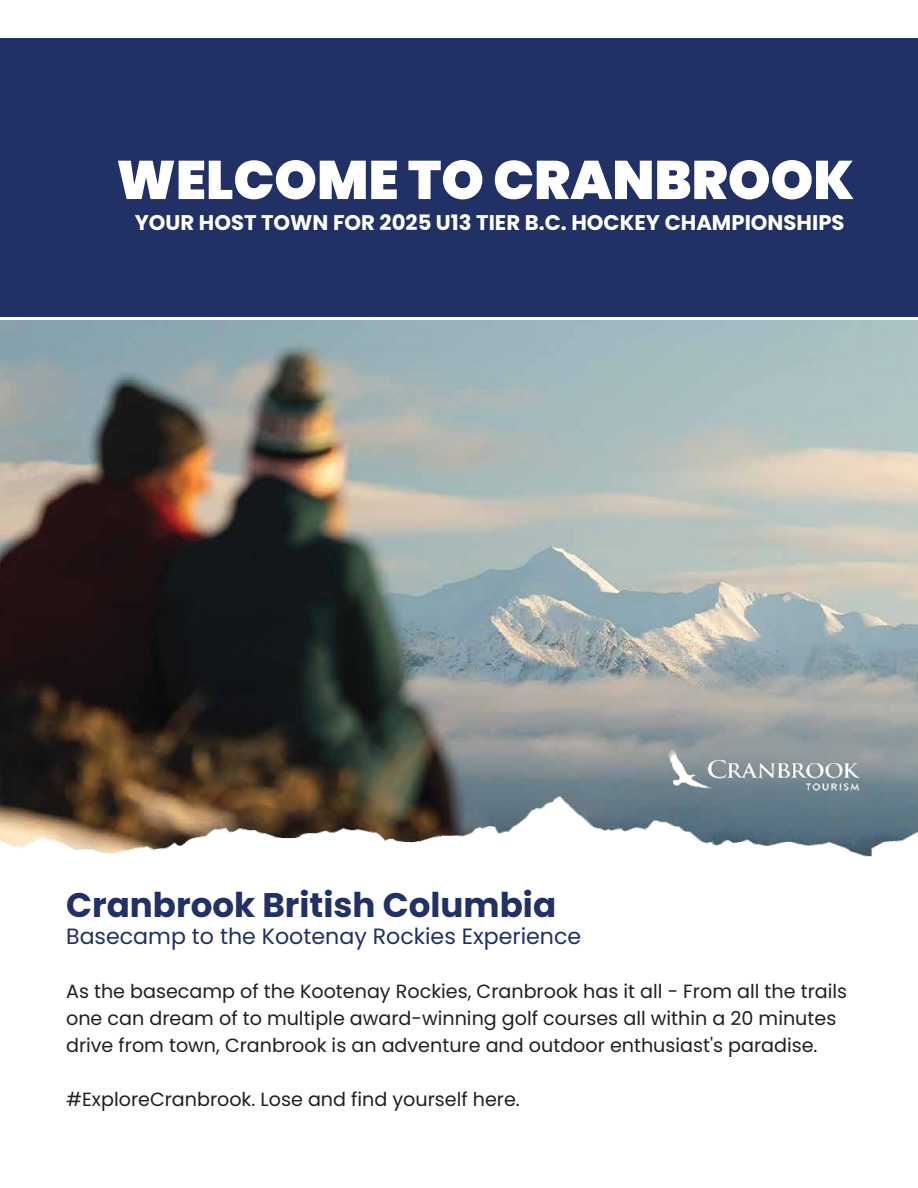
<style>
.page{position:relative;width:918px;height:1188px;background:#fff}
.page>*{position:absolute;margin:0;border:0;box-sizing:border-box;transform-origin:0 0}
.t1{font:900 54.15px "Poppins";color:#fff}
.t2{font:700 34.2px "Poppins";color:#213065}
.t3{font:22.2px "Poppins";color:#213065}
.t4{font:700 21.15px "Poppins";color:#fff}
.t5{font:19.2px/27px "Poppins";color:#231f20}
</style>
<div class="page">
<img style="left:0;top:320px;width:918px;height:537px">
<div style="left:0;top:38px;width:918px;height:279px;background:#213065"></div>
<img style="left:660px;top:734px;width:208px;height:80px">
<h1 class="t1" style="left:116px;top:149px;width:740px">WELCOME TO CRANBROOK</h1>
<p class="t4" style="left:135px;top:211px;width:711px">YOUR HOST TOWN FOR 2025 U13 TIER B.C. HOCKEY CHAMPIONSHIPS</p>
<h2 class="t2" style="left:66px;top:885px;width:492px">Cranbrook British Columbia</h2>
<p class="t3" style="left:66px;top:923px;width:517px">Basecamp to the Kootenay Rockies Experience</p>
<p class="t5" style="left:66px;top:978px;width:783px">As the basecamp of the Kootenay Rockies, Cranbrook has it all - From all the trails one can dream of to multiple award-winning golf courses all within a 20 minutes drive from town, Cranbrook is an adventure and outdoor enthusiast's paradise.</p>
<p class="t5" style="left:66px;top:1086px;width:455px">#ExploreCranbrook. Lose and find yourself here.</p>
</div>
